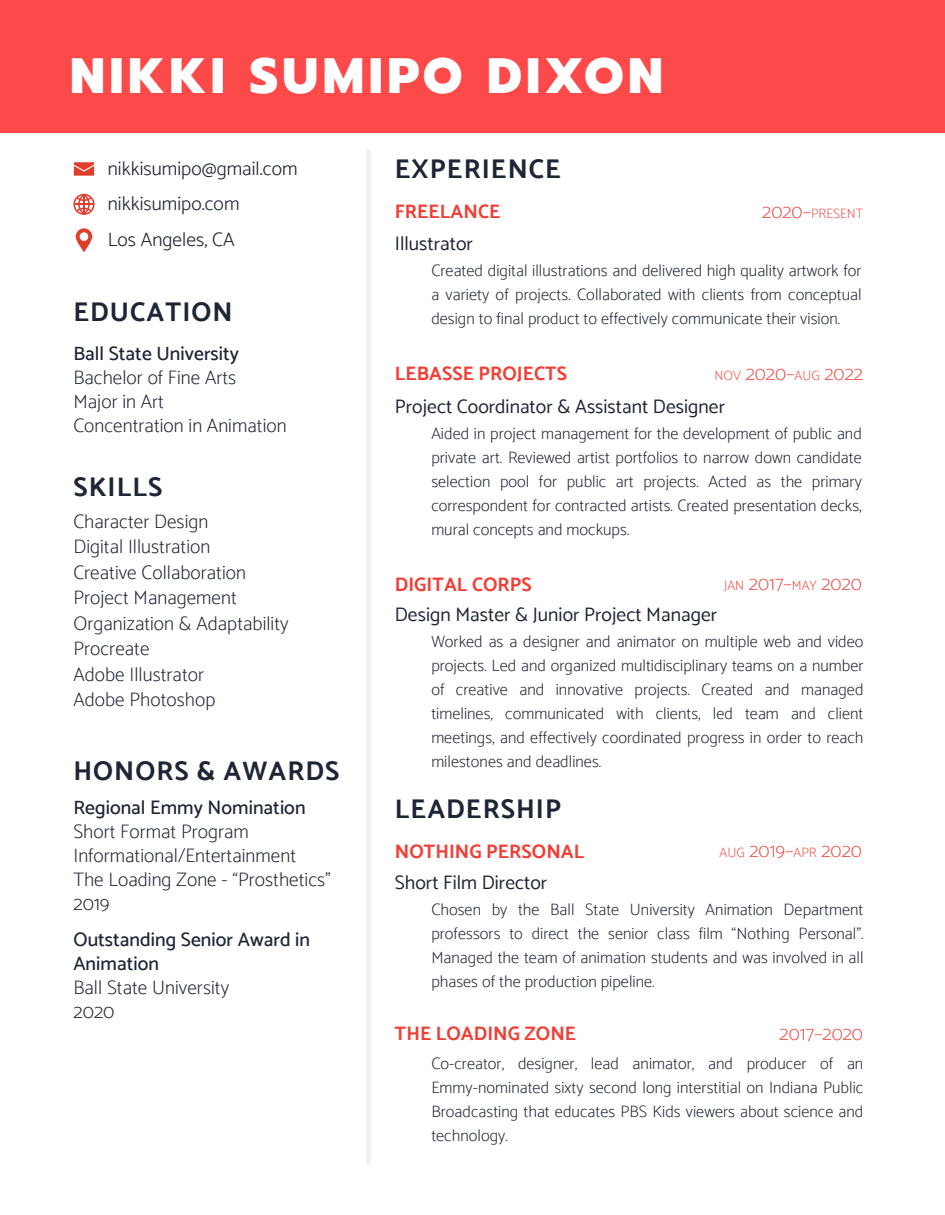
<style>
.page{position:relative;width:945px;height:1215px;background:#fff}
.page>*{position:absolute;margin:0;border:0;box-sizing:border-box;transform-origin:0 0}
.t1{font:800 49.5px "Prompt";letter-spacing:.09em;color:#fff}
.t2{font:700 27px "Catamaran";letter-spacing:.04em;color:#1e2535}
.t3{font:200 19.5px/25.5px "Catamaran";letter-spacing:.005em;color:#1e2535}
.t4{font:19.5px/32.4px "Catamaran";letter-spacing:.005em;color:#1e2535}
.t5{font:500 19.5px/24px "Catamaran";letter-spacing:.005em;color:#1e2535}
.t6{font:700 19.5px "Catamaran";letter-spacing:.005em;color:#ef4037}
.t7{font:300 19.5px "Catamaran";letter-spacing:.005em;color:#1e2535}
.t8{font:100 19.5px "Catamaran";color:#ef4037}
.t9{font:200 16.5px/24px "Catamaran";letter-spacing:.005em;color:#1e2535;text-align:justify}
.t10{font:100 13.65px "Catamaran";color:#ef4037}
.s1{font-size:19.5px}
.s2{font-weight:100;font-size:13.65px;color:#ef4037}
.s3{font-weight:100;color:#ef4037}
.s4{font-size:13.65px}
</style>
<div class="page">
<div style="left:0;top:0;width:945px;height:132px;background:#fc4949"></div>
<hr style="left:367px;top:150px;width:4px;height:1015px;background:#f2f2f2">
<svg style="left:73px;top:194px;width:22px;height:21px"></svg>
<svg style="left:74px;top:162px;width:20px;height:14px"></svg>
<svg style="left:76px;top:228px;width:16px;height:24px"></svg>
<h1 class="t1" style="left:70px;top:38px;width:594px">NIKKI SUMIPO DIXON</h1>
<p class="t7" style="left:108px;top:157px;width:191px">nikkisumipo@gmail.com</p>
<p class="t7" style="left:108px;top:192px;width:133px">nikkisumipo.com</p>
<p class="t7" style="left:108px;top:228px;width:128px">Los Angeles, CA</p>
<h2 class="t2" style="left:73px;top:296px;width:161px">EDUCATION</h2>
<p class="t5" style="left:73px;top:342px;width:167px">Ball State University</p>
<p class="t3" style="left:73px;top:366px;width:215px;line-height:24px">Bachelor of Fine Arts<br>Major in Art<br>Concentration in Animation</p>
<h2 class="t2" style="left:73px;top:471px;width:91px">SKILLS</h2>
<p class="t3" style="left:73px;top:508px;width:217px">Character Design<br>Digital Illustration<br>Creative Collaboration<br>Project Management<br>Organization &amp; Adaptability<br>Procreate<br>Adobe Illustrator<br>Adobe Photoshop</p>
<h2 class="t2" style="left:73px;top:754px;width:267px">HONORS &amp; AWARDS</h2>
<p class="t5" style="left:73px;top:795px;width:234px">Regional Emmy Nomination</p>
<p class="t3" style="left:73px;top:819px;width:259px;line-height:24px">Short Format Program<br>Informational/Entertainment<br>The Loading Zone - “Prosthetics”<br>2019</p>
<p class="t5" style="left:73px;top:927px;width:238px">Outstanding Senior Award in<br>Animation</p>
<p class="t3" style="left:73px;top:975px;width:157px;line-height:24px">Ball State University<br>2020</p>
<h2 class="t2" style="left:395px;top:152px;width:167px">EXPERIENCE</h2>
<p class="t6" style="left:395px;top:200px;width:107px">FREELANCE</p>
<p class="t10" style="left:762px;top:205px;width:102px"><span class="s1">2020–</span>PRESENT</p>
<p class="t4" style="left:395px;top:227px;width:80px">Illustrator</p>
<p class="t9" style="left:431px;top:258px;width:432px">Created digital illustrations and delivered high quality artwork for a variety of projects. Collaborated with clients from conceptual design to final product to effectively communicate their vision.</p>
<p class="t6" style="left:395px;top:362px;width:174px">LEBASSE PROJECTS</p>
<p class="t4" style="left:395px;top:357px;width:470px;text-indent:320px"><span class="s2">NOV</span> <span class="s3">2020–</span><span class="s2">AUG</span> <span class="s3">2022<br></span>Project Coordinator &amp; Assistant Designer</p>
<p class="t9" style="left:431px;top:421px;width:432px">Aided in project management for the development of public and private art. Reviewed artist portfolios to narrow down candidate selection pool for public art projects. Acted as the primary correspondent for contracted artists. Created presentation decks, mural concepts and mockups.</p>
<p class="t6" style="left:395px;top:572px;width:138px">DIGITAL CORPS</p>
<p class="t8" style="left:724px;top:572px;width:139px"><span class="s4">JAN</span> 2017–<span class="s4">MAY</span> 2020</p>
<p class="t4" style="left:395px;top:598px;width:324px">Design Master &amp; Junior Project Manager</p>
<p class="t9" style="left:431px;top:630px;width:434px">Worked as a designer and animator on multiple web and video projects. Led and organized multidisciplinary teams on a number of creative and innovative projects. Created and managed timelines, communicated with clients, led team and client meetings, and effectively coordinated progress in order to reach milestones and deadlines.</p>
<h2 class="t2" style="left:395px;top:793px;width:168px">LEADERSHIP</h2>
<p class="t6" style="left:395px;top:840px;width:191px">NOTHING PERSONAL</p>
<p class="t8" style="left:720px;top:839px;width:144px"><span class="s4">AUG</span> 2019–<span class="s4">APR</span> 2020</p>
<p class="t4" style="left:395px;top:866px;width:154px">Short Film Director</p>
<p class="t9" style="left:431px;top:897px;width:434px">Chosen by the Ball State University Animation Department professors to direct the senior class film “Nothing Personal”.<br>Managed the team of animation students and was involved in all phases of the production pipeline.</p>
<p class="t6" style="left:395px;top:1022px;width:183px">THE LOADING ZONE</p>
<p class="t8" style="left:780px;top:1022px;width:85px">2017–2020</p>
<p class="t9" style="left:431px;top:1051px;width:434px">Co-creator, designer, lead animator, and producer of an Emmy-nominated sixty second long interstitial on Indiana Public Broadcasting that educates PBS Kids viewers about science and technology.</p>
</div>
